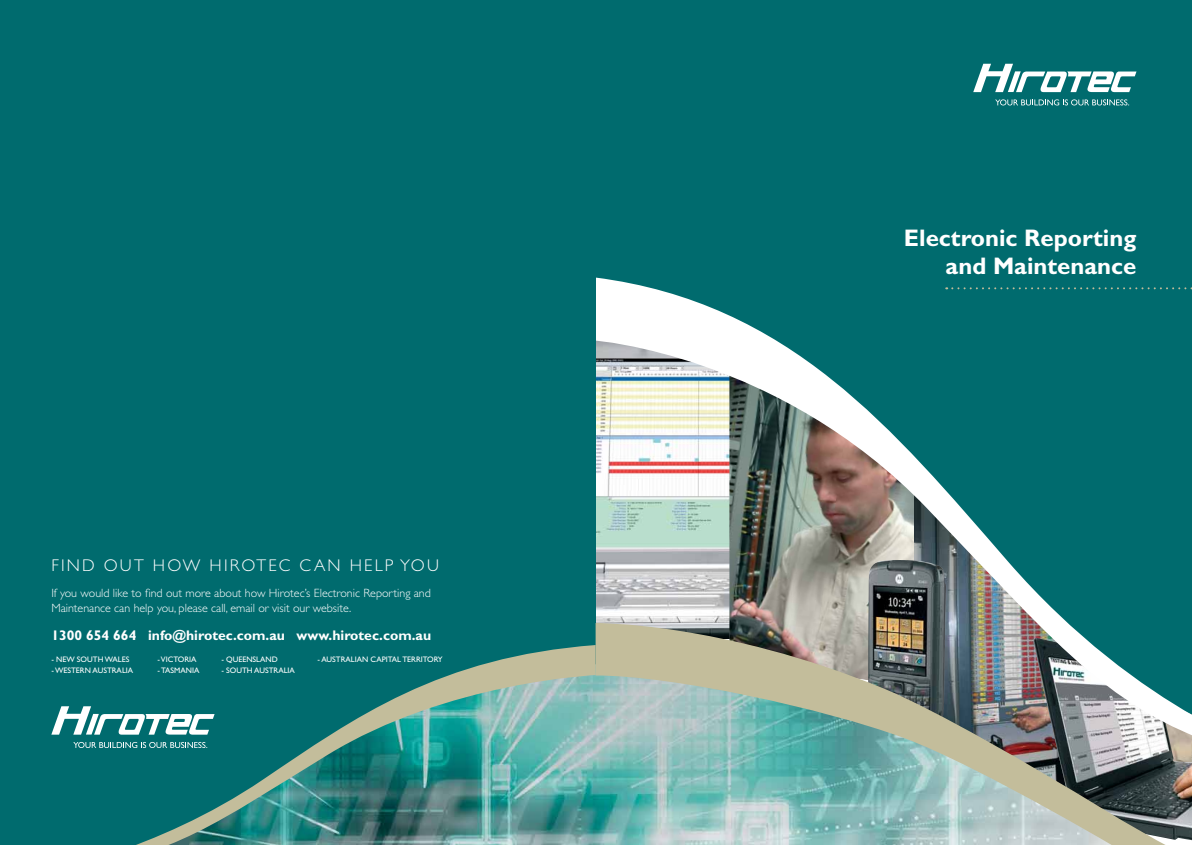
<style>
.page{position:relative;width:1192px;height:845px;background:#fff}
.page>*{position:absolute;margin:0;border:0;box-sizing:border-box;transform-origin:0 0}
.t1{font:700 24px/28.8px "Gill Sans";color:#fff;text-align:right}
.t2{font:300 17px "Gill Sans";letter-spacing:.13em;color:#fff}
.t3{font:700 14px "Gill Sans";color:#fff}
.t4{font:300 12px/14.4px "Gill Sans";color:#fff}
.t5{font:8px "Gill Sans";color:#fff}
</style>
<div class="page">
<div style="left:596px;top:0;width:596px;height:277px;background:#006b6e"></div>
<svg style="left:973px;top:64px;width:163px;height:28px"></svg>
<svg style="left:995px;top:99px;width:134px;height:6px"></svg>
<img style="left:596px;top:277px;width:596px;height:344px">
<svg style="left:946px;top:287px;width:246px;height:2px"></svg>
<div style="left:0;top:0;width:596px;height:845px;background:#006b6e"></div>
<img style="left:596px;top:621px;width:596px;height:224px">
<img style="left:51px;top:645px;width:545px;height:200px">
<h2 class="t2" style="left:51px;top:560px;width:389px">FIND OUT HOW HIROTEC CAN HELP YOU</h2>
<p class="t4" style="left:51px;top:587px;width:381px">If you would like to find out more about how Hirotec’s Electronic Reporting and<br>Maintenance can help you, please call, email or visit our website.</p>
<p class="t3" style="left:51px;top:630px;width:381px">1300 654 664 info@hirotec.com.au www.hirotec.com.au</p>
<p class="t5" style="left:51px;top:656px;width:80px">- NEW SOUTH WALES</p>
<p class="t5" style="left:157px;top:656px;width:41px">- VICTORIA</p>
<p class="t5" style="left:221px;top:656px;width:58px">- QUEENSLAND</p>
<p class="t5" style="left:317px;top:656px;width:127px">- AUSTRALIAN CAPITAL TERRITORY</p>
<p class="t5" style="left:51px;top:667px;width:83px">- WESTERN AUSTRALIA</p>
<p class="t5" style="left:157px;top:667px;width:44px">- TASMANIA</p>
<p class="t5" style="left:221px;top:667px;width:75px">- SOUTH AUSTRALIA</p>
<h1 class="t1" style="left:904px;top:226px;width:234px">Electronic Reporting and Maintenance</h1>
</div>
